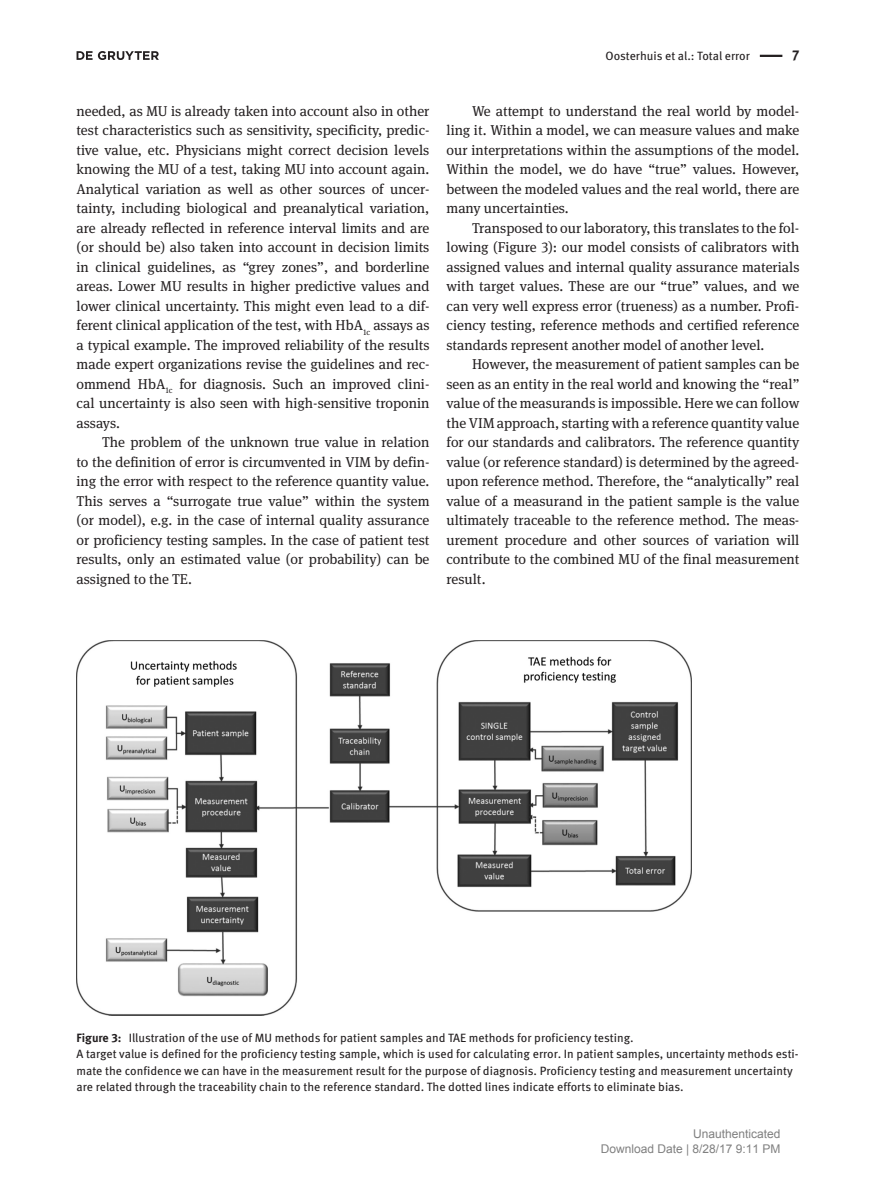
<style>
.page{position:relative;width:893px;height:1191px;background:#fff}
.page>*{position:absolute;margin:0;border:0;box-sizing:border-box;transform-origin:0 0}
.t1{font:14.25px/19.5px "DG Meta Serif Science";color:#231f20;text-align:justify}
.t2{font:700 14.25px "DG Meta Science";color:#231f20}
.t3{font:12px/16.5px "DG Meta Science";color:#231f20}
.t4{font:12px/15px "Arial";color:#808080;text-align:right}
.s1{font-weight:700}
</style>
<div class="page">
<hr style="left:760px;top:55px;width:22px;height:2px;background:#231f20">
<img style="left:77px;top:640px;width:614px;height:375px">
<svg style="left:77px;top:51px;width:82px;height:9px"></svg>
<p class="t3" style="left:605px;top:47px;width:146px">Oosterhuis et al.: Total error</p>
<p class="t2" style="left:792px;top:44px;width:9px">7</p>
<p class="t1" style="left:77px;top:101px;width:354px">needed, as MU is already taken into account also in other test characteristics such as sensitivity, specificity, predic&shy;tive value, etc. Physicians might correct decision levels knowing the MU of a test, taking MU into account again.<br>Analytical variation as well as other sources of uncer&shy;tainty, including biological and preanalytical variation, are already reflected in reference interval limits and are (or should be) also taken into account in decision limits in clinical guidelines, as “grey zones”, and borderline areas. Lower MU results in higher predictive values and lower clinical uncertainty. This might even lead to a dif&shy;ferent clinical application of the test, with HbA<sub>1c</sub> assays as a typical example. The improved reliability of the results made expert organizations revise the guidelines and rec&shy;ommend HbA<sub>1c</sub> for diagnosis. Such an improved clini&shy;cal uncertainty is also seen with high-sensitive troponin assays.</p>
<p class="t1" style="left:77px;top:432px;width:354px;text-indent:26px">The problem of the unknown true value in relation to the definition of error is circumvented in VIM by defin&shy;ing the error with respect to the reference quantity value.<br>This serves a “surrogate true value” within the system (or model), e.g. in the case of internal quality assurance or proficiency testing samples. In the case of patient test results, only an estimated value (or probability) can be assigned to the TE.</p>
<p class="t1" style="left:446px;top:101px;width:354px;text-indent:26px">We attempt to understand the real world by model&shy;ling it. Within a model, we can measure values and make our interpretations within the assumptions of the model.<br>Within the model, we do have “true” values. However, between the modeled values and the real world, there are many uncertainties.</p>
<p class="t1" style="left:446px;top:218px;width:354px;text-indent:26px">Transposed to our laboratory, this translates to the fol&shy;lowing (Figure 3): our model consists of calibrators with assigned values and internal quality assurance materials with target values. These are our “true” values, and we can very well express error (trueness) as a number. Profi&shy;ciency testing, reference methods and certified reference standards represent another model of another level.</p>
<p class="t1" style="left:446px;top:354px;width:354px;text-indent:26px">However, the measurement of patient samples can be seen as an entity in the real world and knowing the “real” value of the measurands is impossible. Here we can follow the VIM approach, starting with a reference quantity value for our standards and calibrators. The reference quantity value (or reference standard) is determined by the agreed&shy;upon reference method. Therefore, the “analytically” real value of a measurand in the patient sample is the value ultimately traceable to the reference method. The meas&shy;urement procedure and other sources of variation will contribute to the combined MU of the final measurement result.</p>
<p class="t3" style="left:77px;top:1028px;width:724px"><span class="s1">Figure 3:</span> Illustration of the use of MU methods for patient samples and TAE methods for proficiency testing.<br>A target value is defined for the proficiency testing sample, which is used for calculating error. In patient samples, uncertainty methods esti&shy;mate the confidence we can have in the measurement result for the purpose of diagnosis. Proficiency testing and measurement uncertainty are related through the traceability chain to the reference standard. The dotted lines indicate efforts to eliminate bias.</p>
<p class="t4" style="left:601px;top:1127px;width:181px">Unauthenticated<br>Download Date | 8/28/17 9:11 PM</p>
</div>
